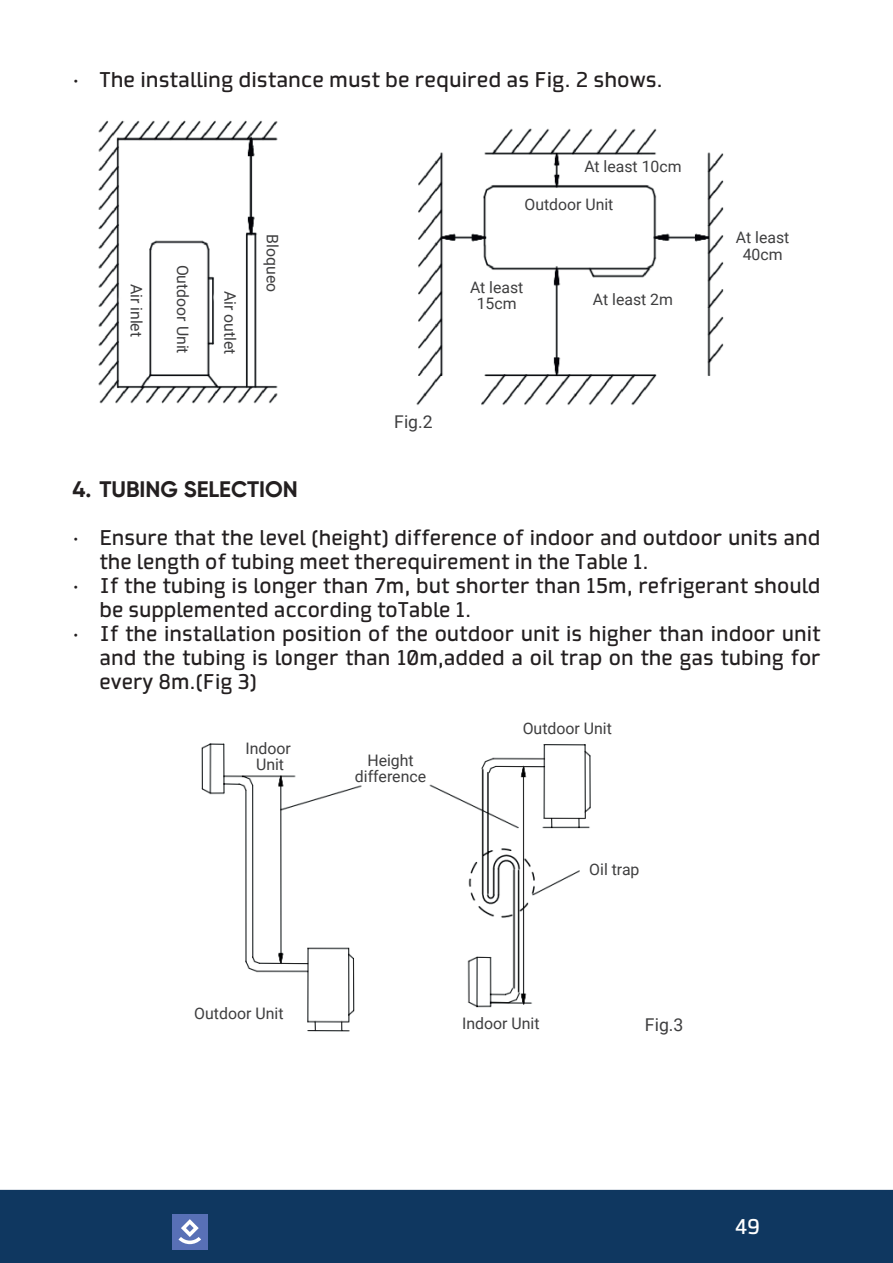
<style>
.page{position:relative;width:893px;height:1263px;background:#fff}
.page>*{position:absolute;margin:0;border:0;box-sizing:border-box;transform-origin:0 0}
.t1{font:700 22.35px "Gilroy";color:#231f20}
.t2{font:19.95px/24px "Collator";color:#231f20}
.t3{font:19.95px "Collator";color:#fff}
.t4{font:17.7px "Roboto";color:#3e3e3f}
.t5{font:17.55px "Roboto";color:#3e3e3f}
.t6{font:15.9px/15.9px "Roboto";color:#3e3e3f;text-align:center}
.t7{font:15.75px/15.8px "Roboto";color:#3e3e3f;text-align:center}
</style>
<div class="page">
<div style="left:0;top:1190px;width:893px;height:73px;background:#0f3760"></div>
<div style="left:172px;top:1214px;width:36px;height:35px;background:#5870b6"></div>
<svg style="left:178px;top:1219px;width:23px;height:25px"></svg>
<img style="left:98px;top:120px;width:626px;height:285px">
<img style="left:201px;top:743px;width:390px;height:289px">
<p class="t2" style="left:72px;top:69px;width:592px">• The installing distance must be required as Fig. 2 shows.</p>
<p class="t7" style="left:584px;top:158px;width:99px">At least 10cm</p>
<p class="t7" style="left:145px;top:284px;width:55px;rotate:90deg">Air inlet</p>
<p class="t7" style="left:191px;top:265px;width:90px;rotate:90deg">Outdoor Unit</p>
<p class="t7" style="left:239px;top:291px;width:65px;rotate:90deg">Air outlet</p>
<p class="t7" style="left:281px;top:234px;width:59px;rotate:90deg">Bloqueo</p>
<p class="t7" style="left:524px;top:196px;width:90px">Outdoor Unit</p>
<p class="t7" style="left:470px;top:279px;width:55px">At least<br>15cm</p>
<p class="t7" style="left:593px;top:291px;width:82px">At least 2m</p>
<p class="t5" style="left:394px;top:410px;width:40px">Fig.2</p>
<p class="t7" style="left:736px;top:228px;width:55px;line-height:17.5px">At least<br>40cm</p>
<p class="t1" style="left:72px;top:475px;width:227px">4. TUBING SELECTION</p>
<p class="t2" style="left:99px;top:527px;width:723px;text-indent:-27px">• Ensure that the level (height) difference of indoor and outdoor units and the length of tubing meet therequirement in the Table 1.</p>
<p class="t2" style="left:99px;top:574px;width:723px;text-indent:-27px">• If the tubing is longer than 7m, but shorter than 15m, refrigerant should be supplemented according toTable 1.</p>
<p class="t2" style="left:99px;top:622px;width:723px;text-align:justify;text-indent:-27px">• If the installation position of the outdoor unit is higher than indoor unit and the tubing is longer than 10m,added a oil trap on the gas tubing for every 8m.(Fig 3)</p>
<p class="t6" style="left:245px;top:740px;width:47px">Indoor<br>Unit</p>
<p class="t6" style="left:194px;top:1005px;width:91px">Outdoor Unit</p>
<p class="t6" style="left:355px;top:752px;width:73px">Height difference</p>
<p class="t6" style="left:523px;top:720px;width:91px">Outdoor Unit</p>
<p class="t6" style="left:589px;top:860px;width:52px">Oil trap</p>
<p class="t6" style="left:462px;top:1015px;width:79px">Indoor Unit</p>
<p class="t4" style="left:645px;top:1012px;width:40px">Fig.3</p>
<p class="t3" style="left:734px;top:1215px;width:27px">49</p>
</div>
